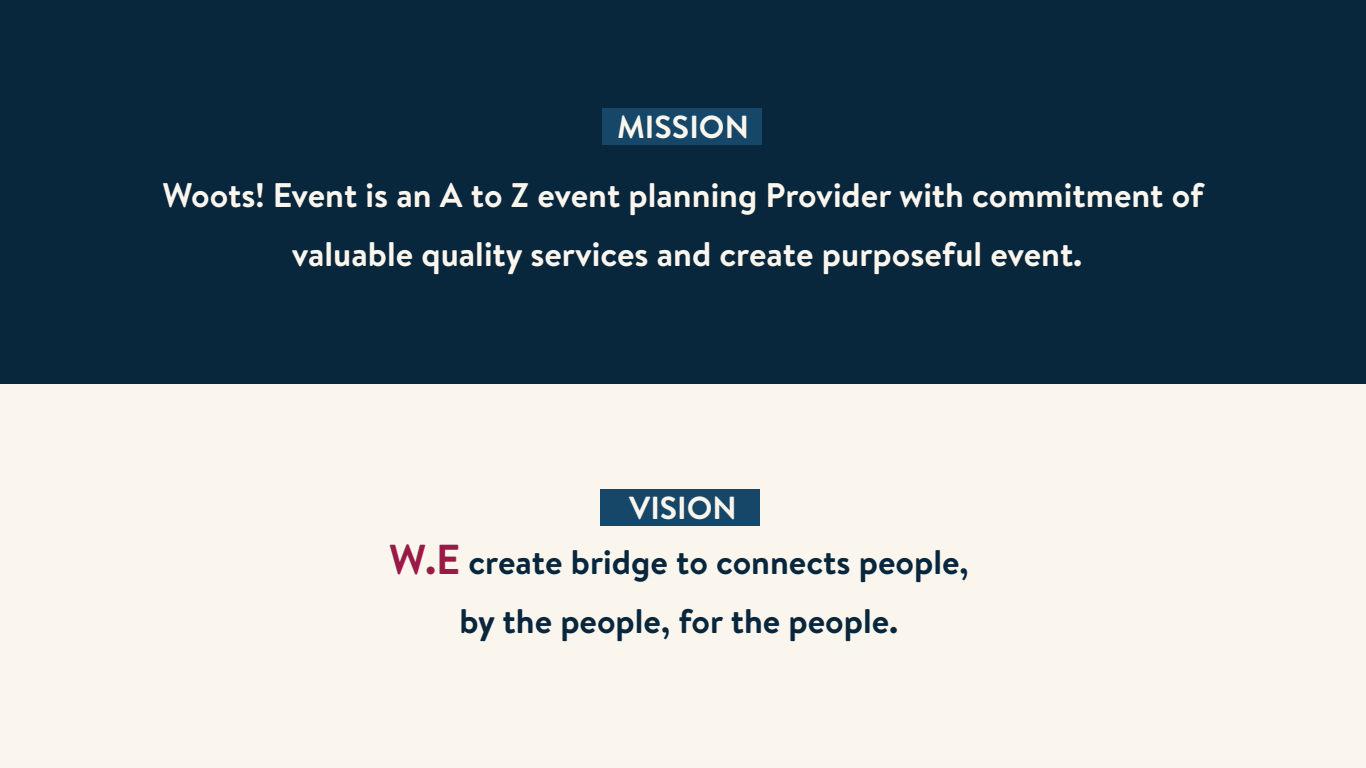
<style>
.page{position:relative;width:1366px;height:768px;background:#faf6ee}
.page>*{position:absolute;margin:0;border:0;box-sizing:border-box;transform-origin:0 0}
.t1{font:700 34.1px/58.9px "Brandon Text";color:#faf6ee;text-align:center}
.t2{font:700 34.1px/58.9px "Brandon Text";color:#08263c;text-align:center}
.t3{font:700 31.9px "Brandon Text";color:#faf6ee}
.s1{font-size:41.8px;color:#981b47}
</style>
<div class="page">
<div style="left:0;top:0;width:1366px;height:384px;background:#08263c"></div>
<div style="left:602px;top:108px;width:160px;height:37px;background:#164768"></div>
<div style="left:600px;top:489px;width:160px;height:37px;background:#164768"></div>
<p class="t3" style="left:617px;top:105px;width:133px">MISSION</p>
<p class="t1" style="left:163px;top:165px;width:1042px">Woots! Event is an A to Z event planning Provider with commitment of valuable quality services and create purposeful event.</p>
<p class="t3" style="left:629px;top:485px;width:109px">VISION</p>
<p class="t2" style="left:389px;top:532px;width:581px"><span class="s1">W.E</span> create bridge to connects people, by the people, for the people.</p>
</div>
